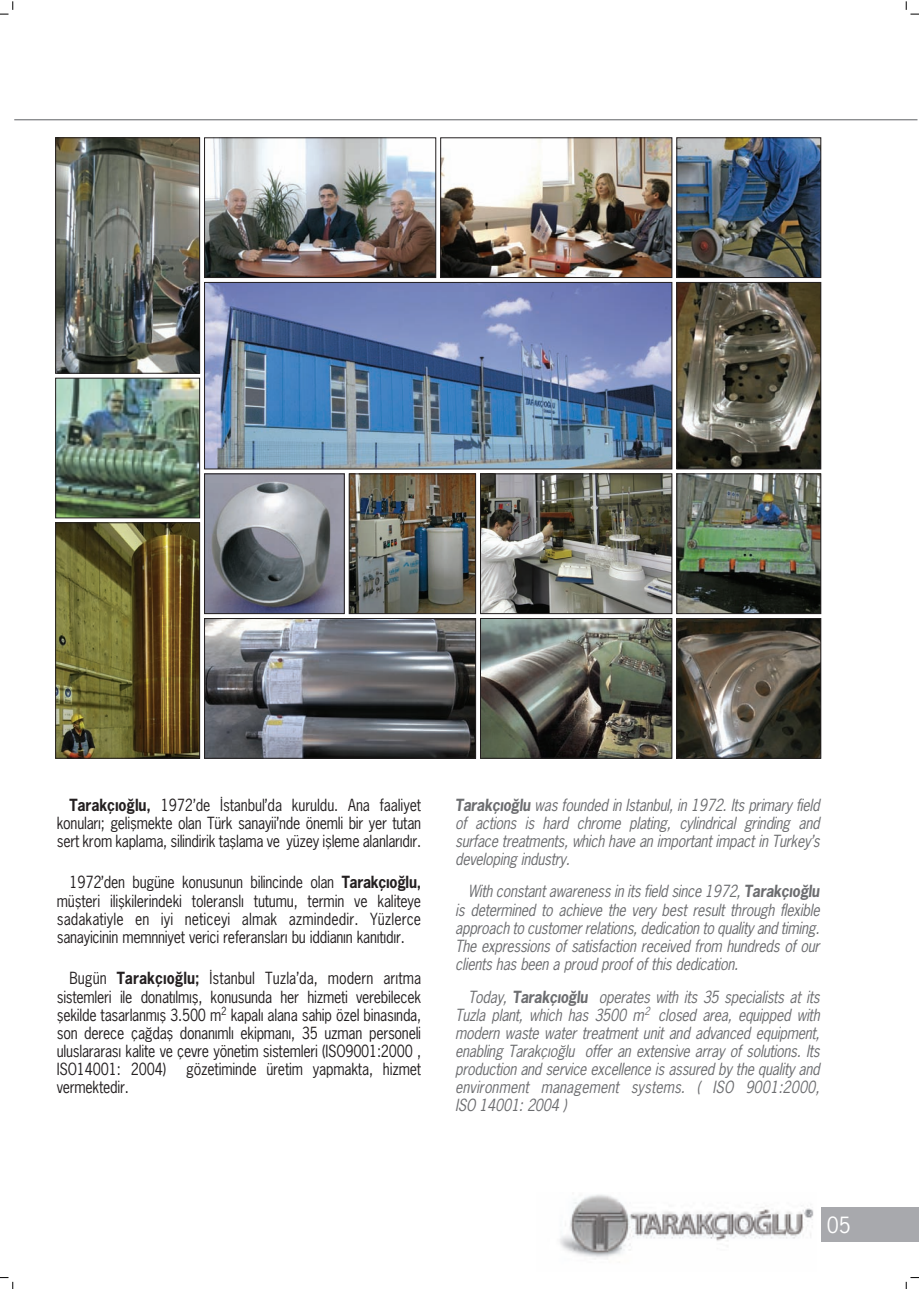
<style>
.page{position:relative;width:919px;height:1289px;background:#fff}
.page>*{position:absolute;margin:0;border:0;box-sizing:border-box;transform-origin:0 0}
.t1{font:21px "News Gothic T";color:#fff}
.t2{font:15.75px/18px "News Gothic T Oblique";letter-spacing:-.015em;color:#6c6d70;text-align:justify;scale:.9 1}
.t3{font:15.75px/18px "News Gothic T";letter-spacing:-.015em;color:#231f20;text-align:justify;scale:.9 1}
.s1{font-family:"News Gothic T Bold"}
.s2{font-family:"News Gothic T Bold";font-style:italic}
</style>
<div class="page">
<img style="left:206px;top:284px;width:464px;height:183px">
<div style="left:204px;top:282px;width:468px;height:187px;border:1px solid #231f20"></div>
<img style="left:442px;top:139px;width:228px;height:137px">
<div style="left:440px;top:137px;width:232px;height:141px;border:1px solid #231f20"></div>
<img style="left:351px;top:475px;width:123px;height:137px">
<div style="left:349px;top:473px;width:127px;height:141px;border:1px solid #231f20"></div>
<img style="left:482px;top:475px;width:188px;height:137px">
<div style="left:480px;top:473px;width:192px;height:141px;border:1px solid #231f20"></div>
<img style="left:678px;top:284px;width:141px;height:183px">
<div style="left:676px;top:282px;width:145px;height:187px;border:1px solid #231f20"></div>
<img style="left:678px;top:475px;width:141px;height:137px">
<div style="left:676px;top:473px;width:145px;height:141px;border:1px solid #231f20"></div>
<img style="left:678px;top:139px;width:141px;height:137px">
<div style="left:676px;top:137px;width:145px;height:141px;border:1px solid #231f20"></div>
<img style="left:206px;top:475px;width:136px;height:137px">
<div style="left:204px;top:473px;width:140px;height:141px;border:1px solid #231f20"></div>
<img style="left:57px;top:139px;width:141px;height:232px">
<div style="left:55px;top:137px;width:145px;height:236px;border:1px solid #231f20"></div>
<img style="left:57px;top:524px;width:141px;height:232px">
<div style="left:55px;top:522px;width:145px;height:236px;border:1px solid #231f20"></div>
<img style="left:678px;top:620px;width:141px;height:136px">
<div style="left:676px;top:618px;width:145px;height:140px;border:1px solid #231f20"></div>
<img style="left:482px;top:620px;width:188px;height:136px">
<div style="left:480px;top:618px;width:192px;height:140px;border:1px solid #231f20"></div>
<img style="left:57px;top:380px;width:141px;height:136px">
<div style="left:55px;top:378px;width:145px;height:140px;border:1px solid #231f20"></div>
<img style="left:206px;top:620px;width:268px;height:136px">
<div style="left:204px;top:618px;width:272px;height:140px;border:1px solid #231f20"></div>
<img style="left:206px;top:139px;width:228px;height:137px">
<div style="left:204px;top:137px;width:232px;height:141px;border:1px solid #231f20"></div>
<div style="left:821px;top:1207px;width:97px;height:34px;background:#a8a9ad"></div>
<svg style="left:0;top:1px;width:14px;height:14px"></svg>
<svg style="left:0;top:1277px;width:14px;height:11px"></svg>
<svg style="left:905px;top:1px;width:13px;height:14px"></svg>
<svg style="left:905px;top:1277px;width:13px;height:11px"></svg>
<hr style="left:14px;top:119px;width:903px;height:1px;background:#808285">
<img style="left:560px;top:1194px;width:254px;height:65px">
<p class="t3" style="left:57px;top:793px;width:406px;text-indent:13px"><span class="s1">Tarakç›o¤lu,</span> 1972’de ‹stanbul’da kuruldu. Ana faaliyet konular›; geliflmekte olan Türk sanayii’nde önemli bir yer tutan sert krom kaplama, silindirik tafllama ve yüzey iflleme alanlar›d›r.</p>
<p class="t3" style="left:57px;top:871px;width:406px;text-indent:13px">1972’den bugüne konusunun bilincinde olan <span class="s1">Tarakç›o¤lu, </span>müflteri iliflkilerindeki toleransl› tutumu, termin ve kaliteye sadakatiyle en iyi neticeyi almak azmindedir. Yüzlerce sanayicinin memnniyet verici referanslar› bu iddian›n kan›t›d›r.</p>
<p class="t3" style="left:57px;top:967px;width:406px;text-indent:13px">Bugün <span class="s1">Tarakç›o¤lu;</span> ‹stanbul Tuzla’da, modern ar›tma sistemleri ile donat›lm›fl, konusunda her hizmeti verebilecek flekilde tasarlanm›fl 3.500 m<sup>2</sup> kapal› alana sahip özel binas›nda, son derece ça¤dafl donan›ml› ekipman›, 35 uzman personeli uluslararas› kalite ve çevre yönetim sistemleri (ISO9001:2000 , ISO14001: 2004)</p>
<p class="t3" style="left:186px;top:1057px;width:263px">gözetiminde üretim yapmakta, hizmet</p>
<p class="t3" style="left:57px;top:1075px;width:82px">vermektedir.</p>
<p class="t2" style="left:455px;top:793px;width:406px"><span class="s2">Tarakç›o¤lu</span> was founded in Istanbul, in 1972. Its primary field of actions is hard chrome plating, cylindrical grinding and surface treatments, which have an important impact in Turkey’s developing industry.</p>
<p class="t2" style="left:455px;top:880px;width:406px;text-indent:13px">With constant awareness in its field since 1972, <span class="s2">Tarakç›o¤lu </span>is determined to achieve the very best result through flexible approach to customer relations, dedication to quality and timing.<br>The expressions of satisfaction received from hundreds of our clients has been a proud proof of this dedication.</p>
<p class="t2" style="left:455px;top:985px;width:406px;text-indent:13px">Today, <span class="s2">Tarakç›o¤lu</span> operates with its 35 specialists at its Tuzla plant, which has 3500 m<sup>2</sup> closed area, equipped with modern waste water treatment unit and advanced equipment, enabling Tarakç›o¤lu offer an extensive array of solutions. Its production and service excellence is assured by the quality and environment management systems. ( ISO 9001:2000, ISO 14001: 2004 )</p>
<h1 class="t1" style="left:826px;top:1206px;width:26px">05</h1>
</div>
